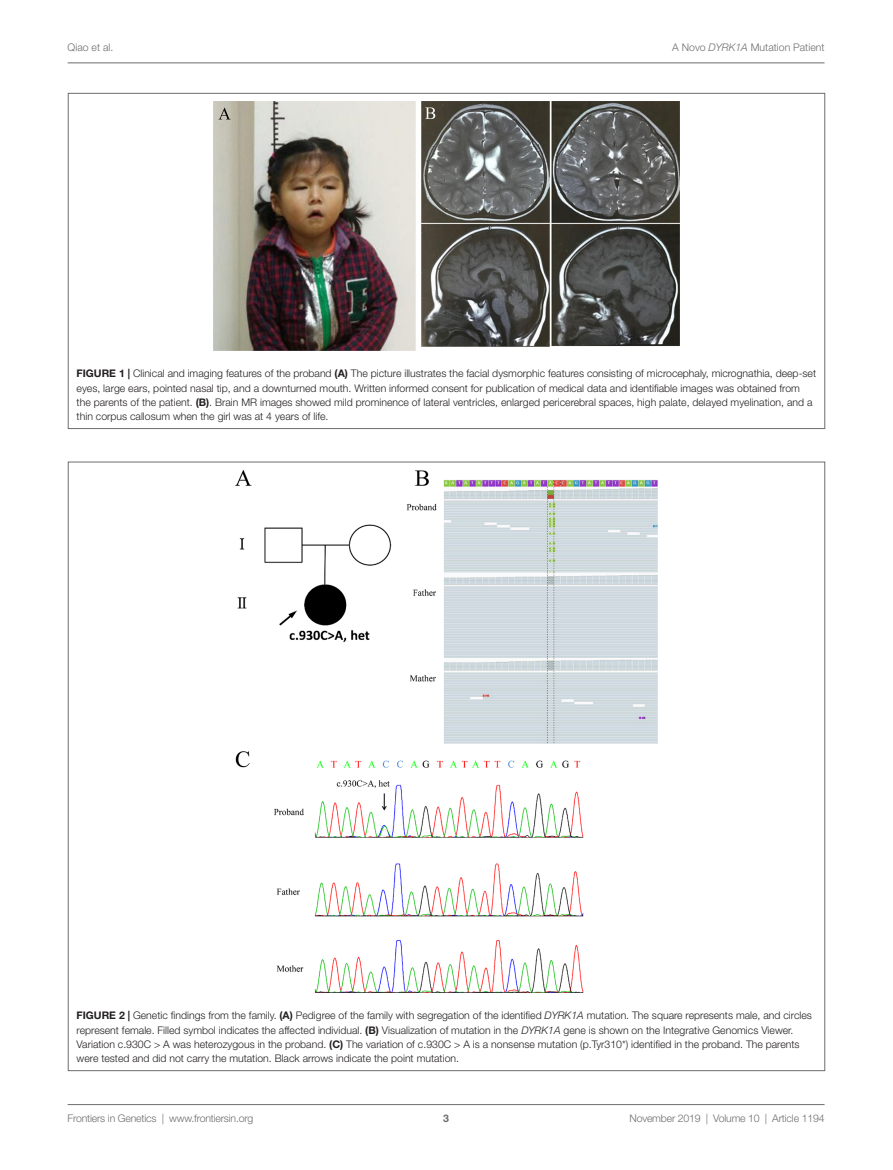
<style>
.page{position:relative;width:893px;height:1170px;background:#fff}
.page>*{position:absolute;margin:0;border:0;box-sizing:border-box;transform-origin:0 0}
.FC{font:300 10.5px/14.2px "Helvetica Neue LT Std";color:#231f20}
.DVA{font:300 10.5px "Helvetica Neue LT Std";letter-spacing:-.015em;color:#6c6d70}
.t1{font:700 10.5px "Helvetica Neue LT Std";color:#6c6d70}
.s1{font-style:italic}
.s2{font-weight:700}
</style>
<div class="page">
<hr style="left:68px;top:63px;width:756px;height:1px;background:#6c6d70">
<hr style="left:68px;top:1104px;width:756px;height:1px;background:#6c6d70">
<img style="left:214px;top:102px;width:465px;height:248px">
<img style="left:236px;top:470px;width:421px;height:522px">
<p class="DVA" style="left:68px;top:41px;width:47px">Qiao et al.</p>
<p class="DVA" style="left:672px;top:41px;width:154px">A Novo <span class="s1">DYRK1A</span> Mutation Patient</p>
<p class="FC" style="left:77px;top:366px;width:741px"><span class="s2">FIGURE 1 |</span> Clinical and imaging features of the proband <span class="s2">(A)</span> The picture illustrates the facial dysmorphic features consisting of microcephaly, micrognathia, deep-set eyes, large ears, pointed nasal tip, and a downturned mouth. Written informed consent for publication of medical data and identifiable images was obtained from the parents of the patient. <span class="s2">(B)</span>. Brain MR images showed mild prominence of lateral ventricles, enlarged pericerebral spaces, high palate, delayed myelination, and a thin corpus callosum when the girl was at 4 years of life.</p>
<p class="FC" style="left:77px;top:1008px;width:737px"><span class="s2">FIGURE 2 |</span> Genetic findings from the family. <span class="s2">(A)</span> Pedigree of the family with segregation of the identified <span class="s1">DYRK1A</span> mutation. The square represents male, and circles represent female. Filled symbol indicates the affected individual. <span class="s2">(B)</span> Visualization of mutation in the <span class="s1">DYRK1A</span> gene is shown on the Integrative Genomics Viewer.<br>Variation c.930C &gt; A was heterozygous in the proband. <span class="s2">(C)</span> The variation of c.930C &gt; A is a nonsense mutation (p.Tyr310*) identified in the proband. The parents were tested and did not carry the mutation. Black arrows indicate the point mutation.</p>
<p class="DVA" style="left:68px;top:1111px;width:187px">Frontiers in Genetics | www.frontiersin.org</p>
<p class="DVA" style="left:629px;top:1111px;width:197px">November 2019 | Volume 10 | Article 1194</p>
<p class="t1" style="left:443px;top:1111px;width:7px">3</p>
</div>
